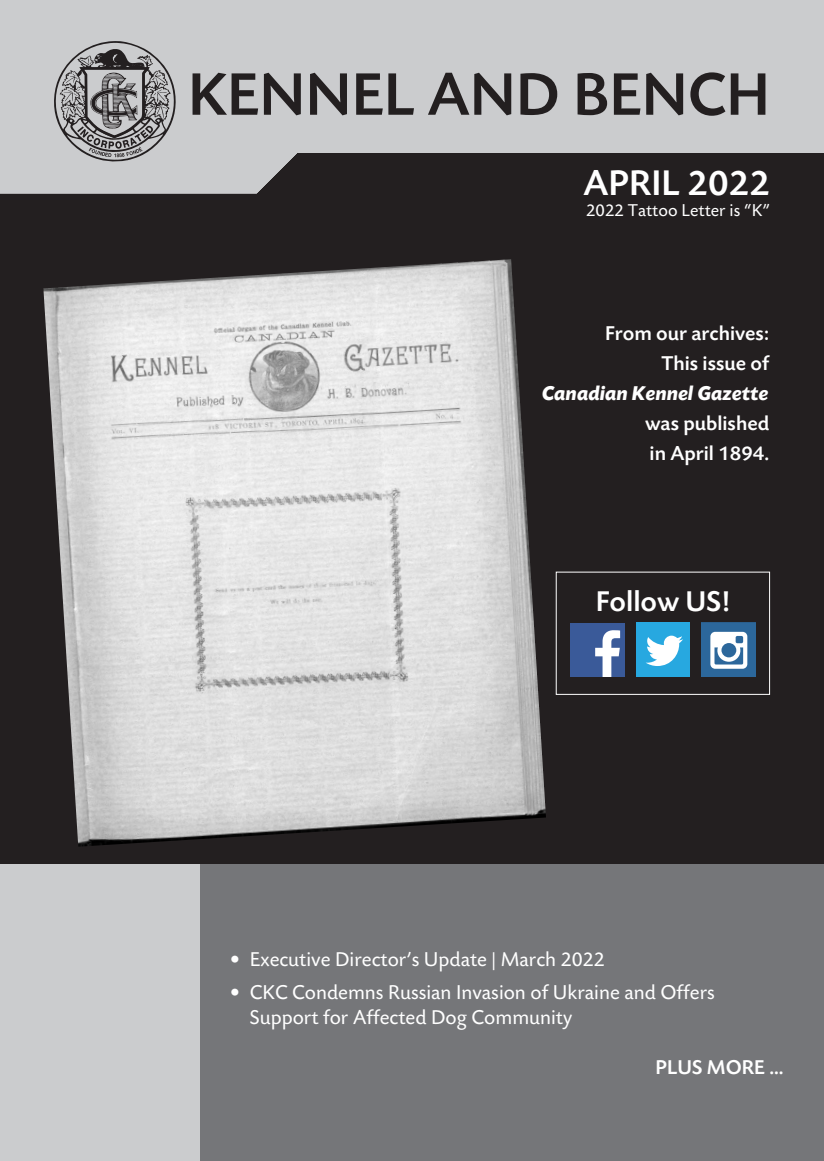
<style>
.page{position:relative;width:824px;height:1161px;background:#fff}
.page>*{position:absolute;margin:0;border:0;box-sizing:border-box;transform-origin:0 0}
.t1{font:500 63px "Today BEF";color:#231f20}
.t2{font:500 37.5px "Today BEF";color:#fff}
.t3{font:500 30px "Today BEF";color:#fff}
.t4{font:21px/25.2px "Today BEF";color:#fff}
.t5{font:500 21px/30px "Today BEF";color:#fff;text-align:right}
.t6{font:italic 700 21px "Today BEF";color:#fff}
.t7{font:18px "Today BEF";color:#fff}
</style>
<div class="page">
<div style="left:0;top:226px;width:405px;height:602px;background:#231f20"></div>
<div style="left:0;top:810px;width:824px;height:60px;background:#231f20"></div>
<div style="left:0;top:194px;width:824px;height:36px;background:#231f20"></div>
<svg style="left:0;top:0;width:824px;height:194px;background:#b1b1b3"></svg>
<div style="left:195px;top:864px;width:629px;height:297px;background:#757679"></div>
<div style="left:0;top:864px;width:199px;height:297px;background:#cbccce"></div>
<div style="left:378px;top:230px;width:446px;height:598px;background:#231f20"></div>
<svg style="left:54px;top:41px;width:122px;height:120px;background:#969697"></svg>
<div style="left:636px;top:623px;width:53px;height:54px;background:#27a8e0"></div>
<svg style="left:646px;top:636px;width:37px;height:30px"></svg>
<svg style="left:701px;top:623px;width:54px;height:54px;background:#6d96ba"></svg>
<div style="left:570px;top:623px;width:54px;height:54px;background:#3a5a99"></div>
<svg style="left:595px;top:630px;width:25px;height:47px"></svg>
<div style="left:556px;top:572px;width:214px;height:123px;border:1px solid #fff"></div>
<img style="left:43px;top:259px;width:503px;height:588px">
<p class="t1" style="left:188px;top:61px;width:583px">KENNEL AND BENCH</p>
<p class="t2" style="left:583px;top:163px;width:188px">APRIL 2022</p>
<p class="t7" style="left:586px;top:201px;width:185px">2022 Tattoo Letter is “K”</p>
<p class="t5" style="left:605px;top:319px;width:165px">From our archives:<br>This issue of</p>
<p class="t6" style="left:542px;top:382px;width:228px">Canadian Kennel Gazette</p>
<p class="t5" style="left:645px;top:409px;width:126px;text-align:left">was published in April 1894.</p>
<p class="t3" style="left:595px;top:586px;width:136px">Follow US!</p>
<p class="t4" style="left:230px;top:947px;width:376px">• Executive Director’s Update | March 2022</p>
<p class="t4" style="left:250px;top:980px;width:466px;text-indent:-20px">• CKC Condemns Russian Invasion of Ukraine and Offers<br>Support for Affected Dog Community</p>
<p class="t5" style="left:655px;top:1053px;width:129px">PLUS MORE ...</p>
</div>
